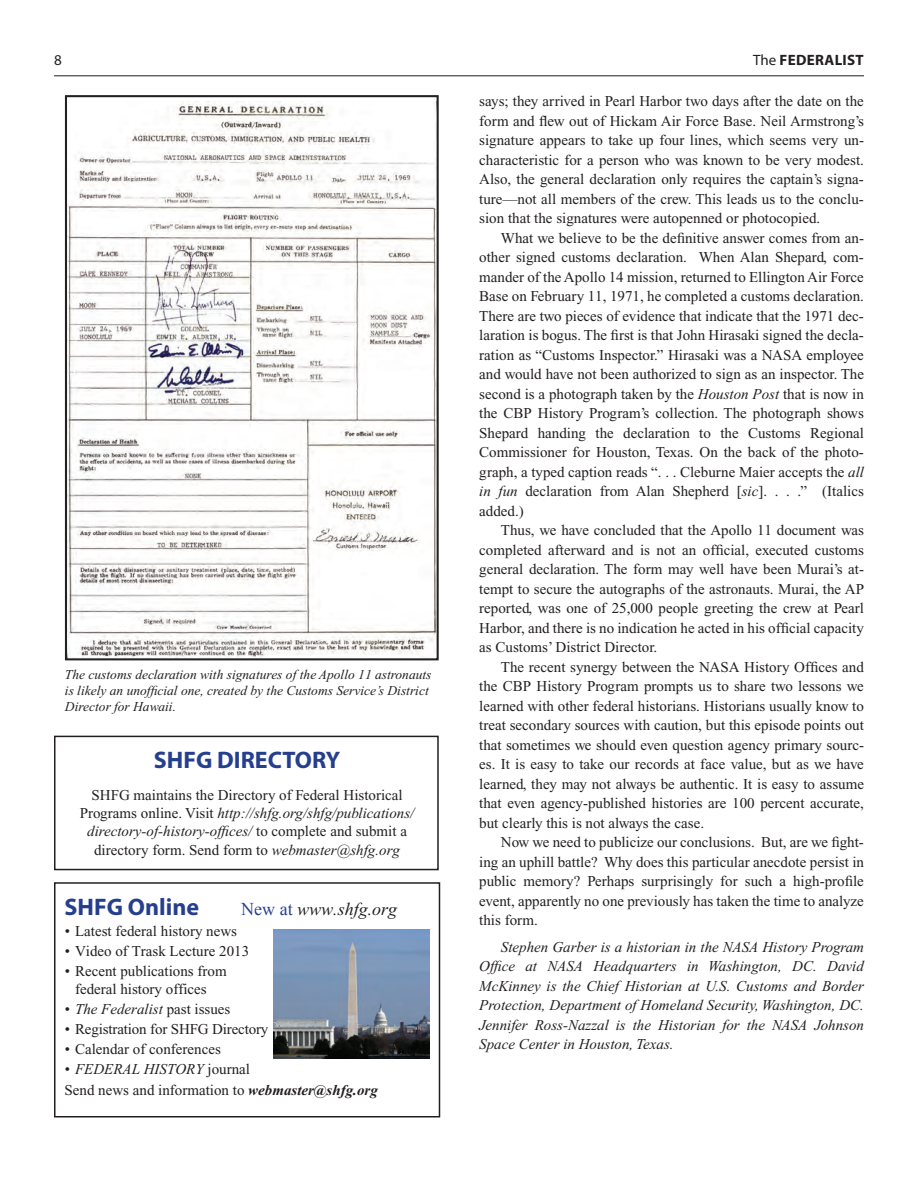
<style>
.page{position:relative;width:918px;height:1188px;background:#fff}
.page>*{position:absolute;margin:0;border:0;box-sizing:border-box;transform-origin:0 0}
.t1{font:700 24px "Myriad Pro";color:#253f8e}
.t2{font:italic 18px "Times New Roman";color:#231f20}
.t3{font:15px/19.5px "Times New Roman";color:#231f20;text-align:justify}
.t4{font:italic 15px/19.5px "Times New Roman";color:#231f20;text-align:justify}
.t5{font:700 15px "Myriad Pro";letter-spacing:.02em;color:#231f20}
.t6{font:15px "Myriad Pro";color:#231f20}
.t7{font:italic 13.5px/16.2px "Times New Roman";color:#231f20}
.s1{font-weight:400}
.s2{font-style:italic}
.s3{font-style:normal;color:#253f8e}
.s4{font-style:normal}
.s5{font-weight:700;font-style:italic}
</style>
<div class="page">
<hr style="left:54px;top:75px;width:810px;height:1px;background:#231f20">
<div style="left:54px;top:882px;width:386px;height:236px;border:2px solid #231f20"></div>
<img style="left:274px;top:929px;width:155px;height:130px">
<img style="left:68px;top:101px;width:368px;height:556px">
<div style="left:65px;top:95px;width:374px;height:565px;border:2px solid #222"></div>
<div style="left:54px;top:736px;width:385px;height:134px;border:2px solid #231f20"></div>
<p class="t6" style="left:54px;top:51px;width:9px">8</p>
<p class="t5" style="left:753px;top:50px;width:112px"><span class="s1">The</span> FEDERALIST</p>
<p class="t7" style="left:65px;top:666px;width:368px">The customs declaration with signatures of the Apollo 11 astronauts is likely an unofficial one, created by the Customs Service’s District<br>Director for Hawaii.</p>
<h1 class="t1" style="left:154px;top:745px;width:188px">SHFG DIRECTORY</h1>
<p class="t3" style="left:80px;top:786px;width:336px;line-height:18px;text-align:center">SHFG maintains the Directory of Federal Historical<br>Programs online. Visit <span class="s2">http://shfg.org/shfg/publications/ directory-of-history-offices/</span> to complete and submit a</p>
<p class="t3" style="left:94px;top:841px;width:307px">directory form. Send form to <span class="s2">webmaster@shfg.org</span></p>
<h1 class="t1" style="left:65px;top:892px;width:136px">SHFG Online</h1>
<p class="t2" style="left:241px;top:900px;width:158px"><span class="s3">New at</span> www.shfg.org</p>
<p class="t3" style="left:65px;top:921px;width:174px"><span class="s2">•</span> Latest federal history news</p>
<p class="t3" style="left:65px;top:941px;width:186px"><span class="s2">•</span> Video of Trask Lecture 2013</p>
<p class="t3" style="left:75px;top:962px;width:153px;line-height:18px;text-indent:-11px"><span class="s2">•</span> Recent publications from federal history offices</p>
<p class="t4" style="left:65px;top:999px;width:167px">• The Federalist <span class="s4">past issues</span></p>
<p class="t3" style="left:65px;top:1019px;width:205px"><span class="s2">•</span> Registration for SHFG Directory</p>
<p class="t3" style="left:65px;top:1040px;width:158px"><span class="s2">•</span> Calendar of conferences</p>
<p class="t3" style="left:65px;top:1059px;width:315px;line-height:20.1px"><span class="s2">• FEDERAL HISTORY</span> journal<br>Send news and information to <span class="s5">webmaster@shfg.org</span></p>
<p class="t3" style="left:479px;top:92px;width:386px">says; they arrived in Pearl Harbor two days after the date on the form and flew out of Hickam Air Force Base. Neil Armstrong’s signature appears to take up four lines, which seems very un&shy;characteristic for a person who was known to be very modest.<br>Also, the general declaration only requires the captain’s signa&shy;ture—not all members of the crew. This leads us to the conclu&shy;sion that the signatures were autopenned or photocopied.</p>
<p class="t3" style="left:479px;top:228px;width:386px;text-indent:22px">What we believe to be the definitive answer comes from an&shy;other signed customs declaration. When Alan Shepard, com&shy;mander of the Apollo 14 mission, returned to Ellington Air Force Base on February 11, 1971, he completed a customs declaration.<br>There are two pieces of evidence that indicate that the 1971 dec&shy;laration is bogus. The first is that John Hirasaki signed the decla&shy;ration as “Customs Inspector.” Hirasaki was a NASA employee and would have not been authorized to sign as an inspector. The second is a photograph taken by the <span class="s2">Houston Post</span> that is now in the CBP History Program’s collection. The photograph shows Shepard handing the declaration to the Customs Regional Commissioner for Houston, Texas. On the back of the photo&shy;graph, a typed caption reads “. . . Cleburne Maier accepts the <span class="s2">all in fun</span> declaration from Alan Shepherd [<span class="s2">sic</span>]. . . .” (Italics added.)</p>
<p class="t3" style="left:479px;top:521px;width:386px;text-indent:22px">Thus, we have concluded that the Apollo 11 document was completed afterward and is not an official, executed customs general declaration. The form may well have been Murai’s at&shy;tempt to secure the autographs of the astronauts. Murai, the AP reported, was one of 25,000 people greeting the crew at Pearl Harbor, and there is no indication he acted in his official capacity as Customs’ District Director.</p>
<p class="t3" style="left:479px;top:657px;width:386px;text-indent:22px">The recent synergy between the NASA History Offices and the CBP History Program prompts us to share two lessons we learned with other federal historians. Historians usually know to treat secondary sources with caution, but this episode points out that sometimes we should even question agency primary sourc&shy;es. It is easy to take our records at face value, but as we have learned, they may not always be authentic. It is easy to assume that even agency-published histories are 100 percent accurate, but clearly this is not always the case.</p>
<p class="t3" style="left:479px;top:833px;width:386px;text-indent:22px">Now we need to publicize our conclusions. But, are we fight&shy;ing an uphill battle? Why does this particular anecdote persist in public memory? Perhaps surprisingly for such a high-profile event, apparently no one previously has taken the time to analyze this form.</p>
<p class="t4" style="left:479px;top:937px;width:386px;text-indent:22px">Stephen Garber is a historian in the NASA History Program Office at NASA Headquarters in Washington, DC. David McKinney is the Chief Historian at U.S. Customs and Border Protection, Department of Homeland Security, Washington, DC.<br>Jennifer Ross-Nazzal is the Historian for the NASA Johnson Space Center in Houston, Texas.</p>
</div>
